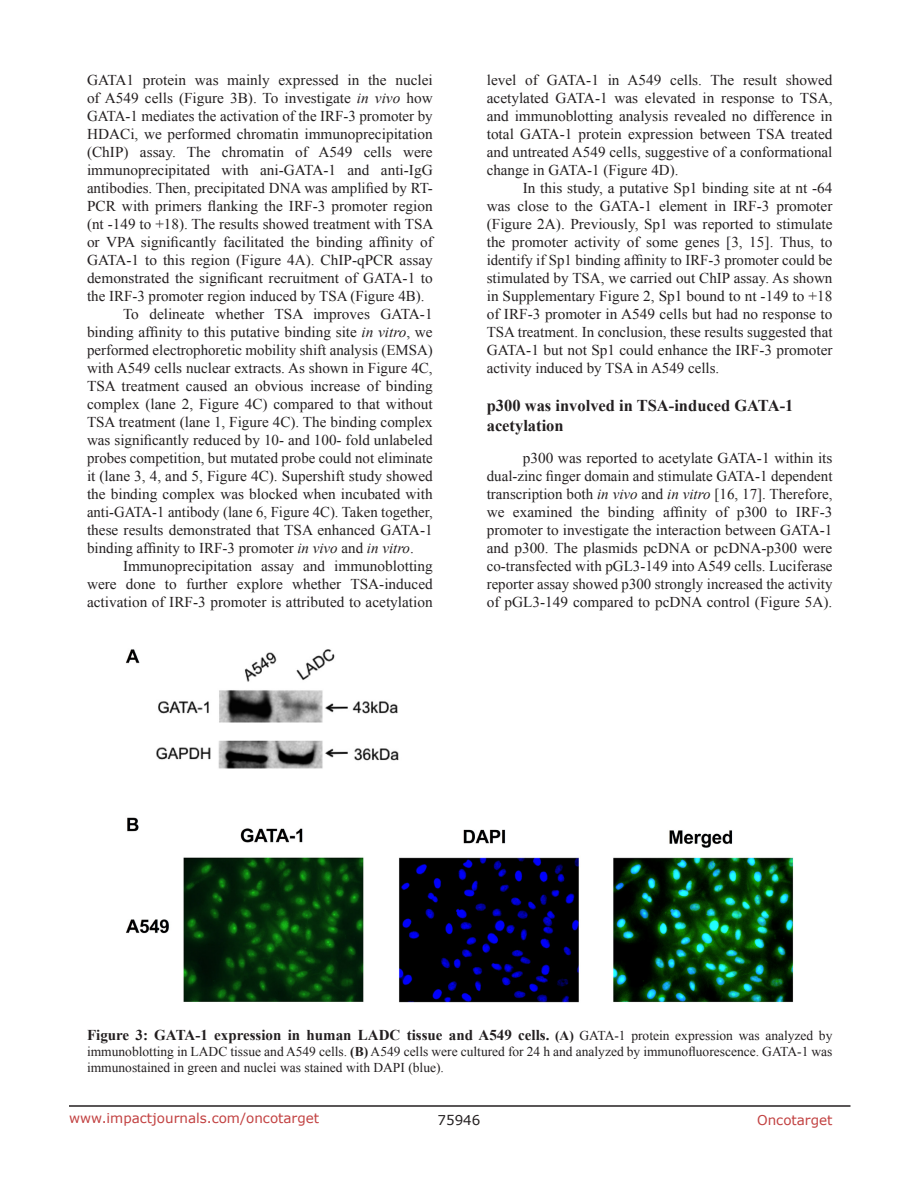
<style>
.page{position:relative;width:918px;height:1188px;background:#fff}
.page>*{position:absolute;margin:0;border:0;box-sizing:border-box;transform-origin:0 0}
.SubHeading{font:700 16.5px/19.8px "Times New Roman";color:#231f20}
.BodyText{font:15px/18px "Times New Roman";color:#231f20;text-align:justify}
.figuretext{font:700 15px "Times New Roman";color:#231f20}
.figuretext-2{font:13.5px/16.2px "Times New Roman";color:#231f20}
.t1{font:13.5px "Verdana";color:#c24141}
.t2{font:13.5px "Verdana";color:#231f20}
.s1{font-style:italic}
.s2{font-size:13.5px}
.s3{font-weight:400;font-size:13.5px}
.s4{font-weight:700}
</style>
<div class="page">
<hr style="left:69px;top:1105px;width:781px;height:2px;background:#231f20">
<img style="left:126px;top:649px;width:668px;height:353px">
<p class="BodyText" style="left:87px;top:71px;width:348px">GATA1 protein was mainly expressed in the nuclei of A549 cells (Figure 3B). To investigate <span class="s1">in vivo</span> how GATA-1 mediates the activation of the IRF-3 promoter by HDACi, we performed chromatin immunoprecipitation (ChIP) assay. The chromatin of A549 cells were immunoprecipitated with ani-GATA-1 and anti-IgG antibodies. Then, precipitated DNA was amplified by RT-PCR with primers flanking the IRF-3 promoter region (nt -149 to +18). The results showed treatment with TSA or VPA significantly facilitated the binding affinity of GATA-1 to this region (Figure 4A). ChIP-qPCR assay demonstrated the significant recruitment of GATA-1 to the IRF-3 promoter region induced by TSA (Figure 4B).</p>
<p class="BodyText" style="left:87px;top:305px;width:347px;text-indent:36px">To delineate whether TSA improves GATA-1 binding affinity to this putative binding site <span class="s1">in vitro</span>, we performed electrophoretic mobility shift analysis (EMSA) with A549 cells nuclear extracts. As shown in Figure 4C, TSA treatment caused an obvious increase of binding complex (lane 2, Figure 4C) compared to that without TSA treatment (lane 1, Figure 4C). The binding complex was significantly reduced by 10- and 100- fold unlabeled probes competition, but mutated probe could not eliminate it (lane 3, 4, and 5, Figure 4C). Supershift study showed the binding complex was blocked when incubated with anti-GATA-1 antibody (lane 6, Figure 4C). Taken together, these results demonstrated that TSA enhanced GATA-1 binding affinity to IRF-3 promoter <span class="s1">in vivo</span> and <span class="s1">in vitro</span>.</p>
<p class="BodyText" style="left:87px;top:557px;width:347px;text-indent:36px">Immunoprecipitation assay and immunoblotting were done to further explore whether TSA-induced activation of IRF-3 promoter is attributed to acetylation</p>
<p class="BodyText" style="left:487px;top:71px;width:347px">level of GATA-1 in A549 cells. The result showed acetylated GATA-1 was elevated in response to TSA, and immunoblotting analysis revealed no difference in total GATA-1 protein expression between TSA treated and untreated A549 cells, suggestive of a conformational change in GATA-1 (Figure 4D).</p>
<p class="BodyText" style="left:487px;top:179px;width:347px;text-indent:36px">In this study, a putative Sp1 binding site at nt -64 was close to the GATA-1 element in IRF-3 promoter (Figure 2A). Previously, Sp1 was reported to stimulate the promoter activity of some genes [3, 15]. Thus, to identify if Sp1 binding affinity to IRF-3 promoter could be stimulated by TSA, we carried out ChIP assay. As shown in Supplementary Figure 2, Sp1 bound to nt -149 to +18 of IRF-3 promoter in A549 cells but had no response to TSA treatment. In conclusion, these results suggested that GATA-1 but not Sp1 could enhance the IRF-3 promoter activity induced by TSA in A549 cells.</p>
<p class="SubHeading" style="left:487px;top:395px;width:308px">p300 was involved in TSA-induced GATA-1 acetylation</p>
<p class="BodyText" style="left:487px;top:448px;width:347px;text-indent:36px">p300 was reported to acetylate GATA-1 within its dual-zinc finger domain and stimulate GATA-1 dependent transcription both <span class="s1">in vivo</span> and <span class="s1">in vitro</span> [16, 17]. Therefore, we examined the binding affinity of p300 to IRF-3 promoter to investigate the interaction between GATA-1 and p300. The plasmids pcDNA or pcDNA-p300 were co-transfected with pGL3-149 into A549 cells. Luciferase reporter assay showed p300 strongly increased the activity of pGL3-149 compared to pcDNA control (Figure 5A).</p>
<p class="figuretext" style="left:87px;top:1024px;width:747px">Figure 3: GATA-1 expression in human LADC tissue and A549 cells. <span class="s2">(A)</span> <span class="s3">GATA-1 protein expression was analyzed by</span></p>
<p class="figuretext-2" style="left:87px;top:1043px;width:747px">immunoblotting in LADC tissue and A549 cells. <span class="s4">(B)</span> A549 cells were cultured for 24 h and analyzed by immunofluorescence. GATA-1 was immunostained in green and nuclei was stained with DAPI (blue).</p>
<p class="t1" style="left:69px;top:1109px;width:252px">www.impactjournals.com/oncotarget</p>
<p class="t2" style="left:438px;top:1111px;width:44px">75946</p>
<p class="t1" style="left:757px;top:1111px;width:77px">Oncotarget</p>
</div>
